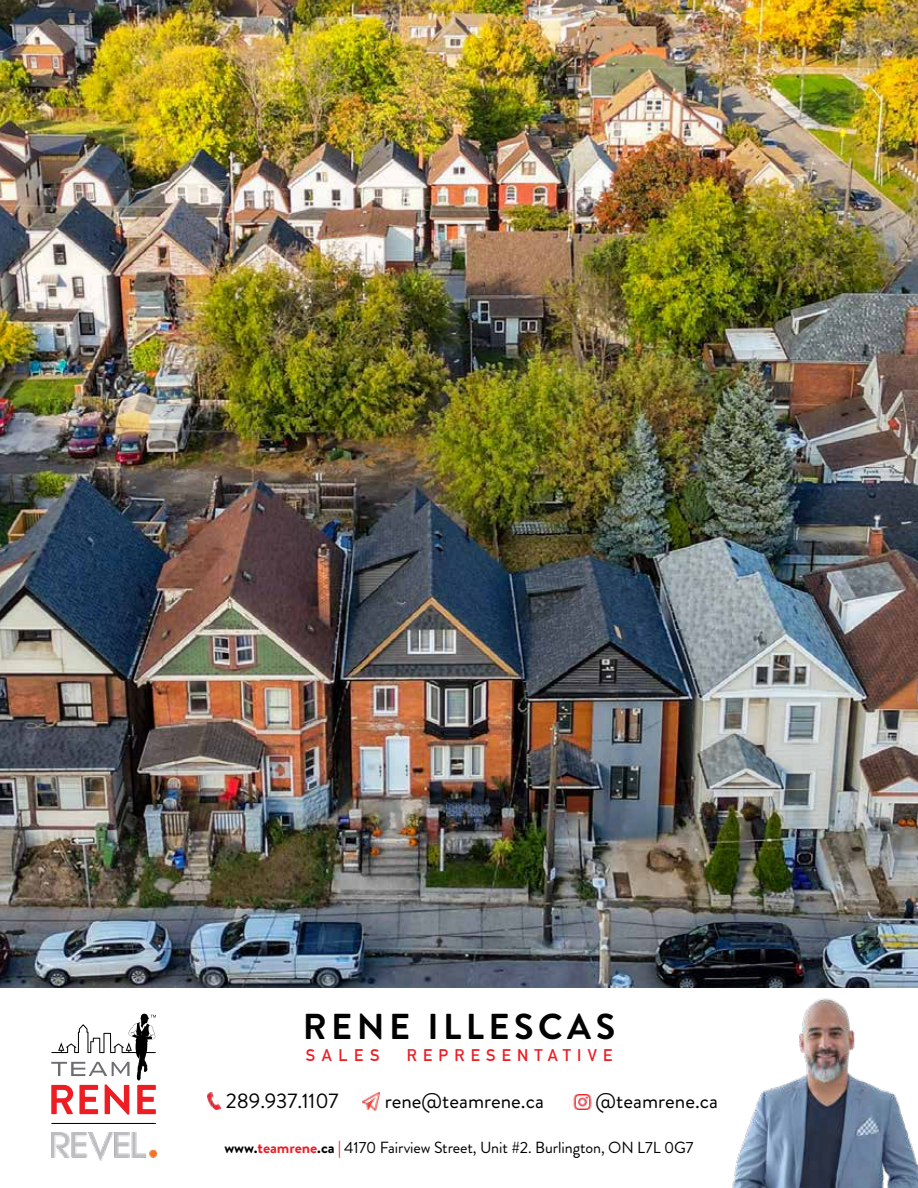
<style>
.page{position:relative;width:918px;height:1188px;background:#fff}
.page>*{position:absolute;margin:0;border:0;box-sizing:border-box;transform-origin:0 0}
.t1{font:700 36px "Brandon Grotesque";letter-spacing:.125em;color:#000}
.t2{font:21.15px "Brandon Grotesque";color:#000}
.t3{font:700 16.5px "DIN Alternate";letter-spacing:.375em;color:#ed1d24}
.t4{font:16.2px "Brandon Grotesque";letter-spacing:-.005em;color:#000}
.s1{font-weight:700}
.s2{font-weight:700;color:#ed1d24}
.s3{font-weight:900;color:#ed1d24}
</style>
<div class="page">
<img style="left:0;top:0;width:918px;height:987px">
<img style="left:572px;top:1094px;width:23px;height:16px">
<img style="left:362px;top:1093px;width:17px;height:17px">
<img style="left:208px;top:1092px;width:13px;height:17px">
<hr style="left:51px;top:1123px;width:105px;height:1px;background:#000">
<svg style="left:51px;top:1014px;width:105px;height:101px"></svg>
<img style="left:52px;top:1132px;width:104px;height:29px">
<img style="left:732px;top:998px;width:186px;height:190px">
<h1 class="t1" style="left:303px;top:1001px;width:314px">RENE ILLESCAS</h1>
<p class="t3" style="left:306px;top:1043px;width:75px">SALES</p>
<p class="t3" style="left:407px;top:1043px;width:207px">REPRESENTATIVE</p>
<h2 class="t2" style="left:226px;top:1086px;width:114px">289.937.1107</h2>
<h2 class="t2" style="left:385px;top:1086px;width:161px">rene@teamrene.ca</h2>
<h2 class="t2" style="left:596px;top:1086px;width:124px">@teamrene.ca</h2>
<p class="t4" style="left:224px;top:1136px;width:471px"><span class="s1">www.</span><span class="s2">teamrene</span><span class="s1">.ca</span> <span class="s3">|</span> 4170 Fairview Street, Unit #2. Burlington, ON L7L 0G7</p>
</div>
